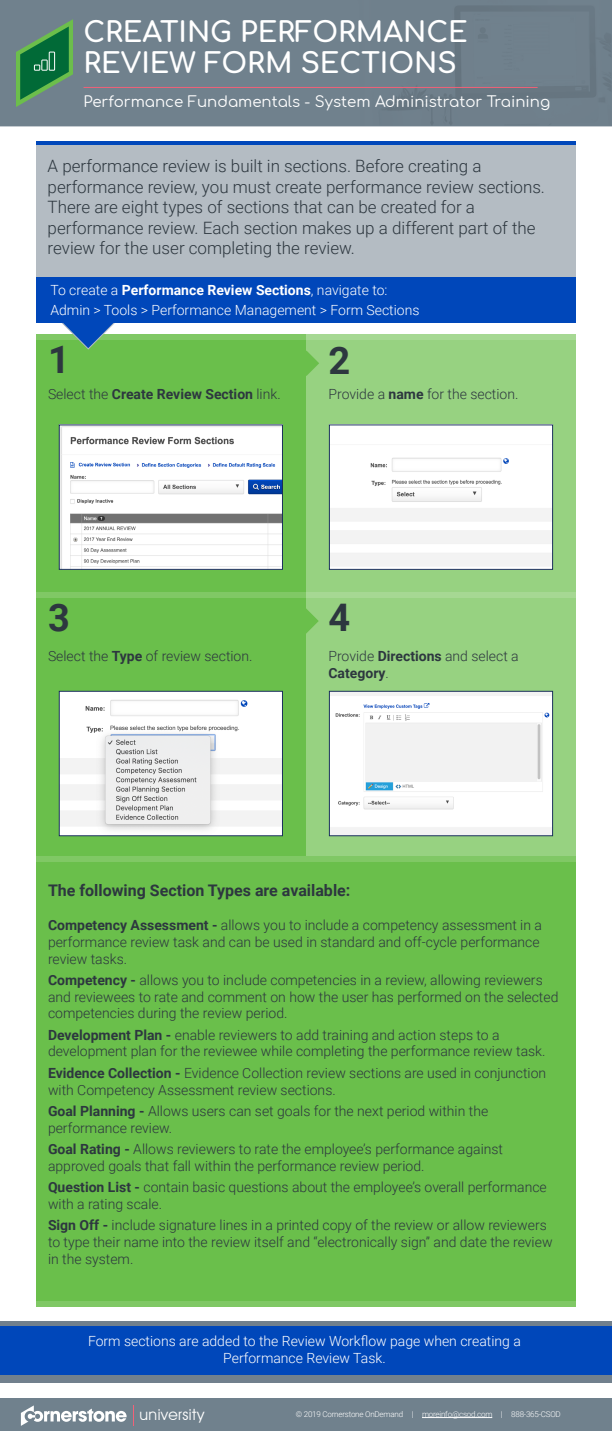
<style>
.page{position:relative;width:612px;height:1431px;background:#fff}
.page>*{position:absolute;margin:0;border:0;box-sizing:border-box;transform-origin:0 0}
.t1{font:700 38px "Roboto";color:#2d373f}
.t2{font:700 28px/31px "Comfortaa";color:#fff}
.t3{font:300 17px/20.4px "Roboto";color:#2d373f}
.t4{font:700 16px "Roboto";color:#2d373f}
.t5{font:15.5px "Avant Garde IT Cby BT";letter-spacing:.025em;color:#fff}
.t6{font:15px "Comfortaa";color:#fff}
.t7{font:300 14px/16.8px "Roboto";color:#2d373f}
.t8{font:300 14px/16.8px "Roboto";color:#fff;text-align:center}
.t9{font:700 14px "Roboto";color:#2d373f}
.t10{font:300 8px "Roboto";letter-spacing:-.025em;color:#fff}
.s1{font-weight:700}
.s2{font-weight:300}
</style>
<div class="page">
<div style="left:36px;top:334px;width:270px;height:972px;background:#6abf4b"></div>
<div style="left:0;top:0;width:612px;height:126px;background:#70818d"></div>
<div style="left:0;top:1368px;width:612px;height:15px;background:#71808d"></div>
<div style="left:0;top:1321px;width:612px;height:16px;background:linear-gradient(to right,#71808d,#71808d)"></div>
<div style="left:0;top:1327px;width:612px;height:48px;background:#0047ba"></div>
<div style="left:306px;top:334px;width:270px;height:972px;background:#97d281"></div>
<div style="left:36px;top:856px;width:540px;height:450px;background:#6abf4b"></div>
<svg style="left:36px;top:593px;width:540px;height:5px;background:#93d07c"></svg>
<svg style="left:306px;top:608px;width:13px;height:26px"></svg>
<img style="left:61px;top:426px;width:220px;height:142px">
<div style="left:59px;top:424px;width:224px;height:146px;border:1px solid #193059"></div>
<img style="left:61px;top:693px;width:220px;height:141px">
<div style="left:59px;top:691px;width:224px;height:145px;border:1px solid #193059"></div>
<img style="left:331px;top:426px;width:220px;height:142px">
<div style="left:329px;top:424px;width:224px;height:146px;border:1px solid #193059"></div>
<img style="left:331px;top:693px;width:220px;height:141px">
<div style="left:329px;top:691px;width:224px;height:145px;border:1px solid #193059"></div>
<div style="left:36px;top:856px;width:540px;height:5px;background:#80c865"></div>
<div style="left:36px;top:1301px;width:540px;height:5px;background:#80c865"></div>
<div style="left:0;top:1399px;width:612px;height:32px;background:#70818d"></div>
<svg style="left:133px;top:1405px;width:1px;height:21px"></svg>
<svg style="left:21px;top:1405px;width:106px;height:21px"></svg>
<hr style="left:422px;top:1417px;width:70px;height:1px;background:#fff">
<hr style="left:36px;top:141px;width:540px;height:4px;background:#0047ba">
<div style="left:36px;top:146px;width:540px;height:131px;background:#b4bcc3"></div>
<svg style="left:16px;top:19px;width:57px;height:88px;background:#43855e"></svg>
<hr style="left:84px;top:87px;width:454px;height:1px;background:#f26178">
<svg style="left:306px;top:351px;width:13px;height:25px"></svg>
<svg style="left:36px;top:335px;width:540px;height:5px;background:#95d07e"></svg>
<svg style="left:60px;top:323px;width:57px;height:27px"></svg>
<div style="left:36px;top:277px;width:540px;height:46px;background:#0047ba"></div>
<h2 class="t2" style="left:84px;top:14px;width:386px">CREATING PERFORMANCE<br>REVIEW FORM SECTIONS</h2>
<p class="t6" style="left:84px;top:88px;width:468px">Performance Fundamentals - System Administrator Training</p>
<p class="t3" style="left:48px;top:156px;width:499px">A performance review is built in sections. Before creating a performance review, you must create performance review sections.<br>There are eight types of sections that can be created for a performance review. Each section makes up a different part of the review for the user completing the review.</p>
<p class="t8" style="left:50px;top:280px;width:371px;line-height:20px;text-align:left">To create a <span class="s1">Performance Review Sections</span>, navigate to:<br>Admin &gt; Tools &gt; Performance Management &gt; Form Sections</p>
<h1 class="t1" style="left:48px;top:333px;width:23px">1</h1>
<h1 class="t1" style="left:328px;top:334px;width:23px">2</h1>
<p class="t9" style="left:48px;top:385px;width:234px"><span class="s2">Select the</span> Create Review Section <span class="s2">link.</span></p>
<p class="t7" style="left:328px;top:385px;width:191px">Provide a <span class="s1">name</span> for the section.</p>
<h1 class="t1" style="left:48px;top:590px;width:23px">3</h1>
<h1 class="t1" style="left:328px;top:591px;width:23px">4</h1>
<p class="t7" style="left:48px;top:648px;width:206px">Select the <span class="s1">Type</span> of review section.</p>
<p class="t7" style="left:328px;top:648px;width:192px">Provide <span class="s1">Directions</span> and select a<br><span class="s1">Category</span>.</p>
<p class="t4" style="left:48px;top:879px;width:304px">The following Section Types are available:</p>
<p class="t7" style="left:48px;top:916px;width:496px"><span class="s1">Competency Assessment -</span> allows you to include a competency assessment in a performance review task and can be used in standard and off-cycle performance review tasks.</p>
<p class="t7" style="left:48px;top:971px;width:512px"><span class="s1">Competency -</span> allows you to include competencies in a review, allowing reviewers and reviewees to rate and comment on how the user has performed on the selected competencies during the review period.</p>
<p class="t7" style="left:48px;top:1026px;width:499px"><span class="s1">Development Plan -</span> enable reviewers to add training and action steps to a development plan for the reviewee while completing the performance review task.</p>
<p class="t7" style="left:48px;top:1064px;width:500px"><span class="s1">Evidence Collection -</span> Evidence Collection review sections are used in conjunction with Competency Assessment review sections.</p>
<p class="t7" style="left:48px;top:1102px;width:442px"><span class="s1">Goal Planning -</span> Allows users can set goals for the next period within the performance review.</p>
<p class="t7" style="left:48px;top:1140px;width:457px"><span class="s1">Goal Rating -</span> Allows reviewers to rate the employee’s performance against approved goals that fall within the performance review period.</p>
<p class="t7" style="left:48px;top:1178px;width:500px"><span class="s1">Question List -</span> contain basic questions about the employee’s overall performance with a rating scale.</p>
<p class="t7" style="left:48px;top:1216px;width:506px"><span class="s1">Sign Off -</span> include signature lines in a printed copy of the review or allow reviewers to type their name into the review itself and “electronically sign” and date the review in the system.</p>
<p class="t8" style="left:88px;top:1332px;width:434px">Form sections are added to the Review Workflow page when creating a<br>Performance Review Task.</p>
<p class="t5" style="left:140px;top:1405px;width:66px">university</p>
<p class="t10" style="left:296px;top:1409px;width:266px">© 2019 Cornerstone OnDemand | moreinfo@csod.com | 888-365-CSOD</p>
</div>
